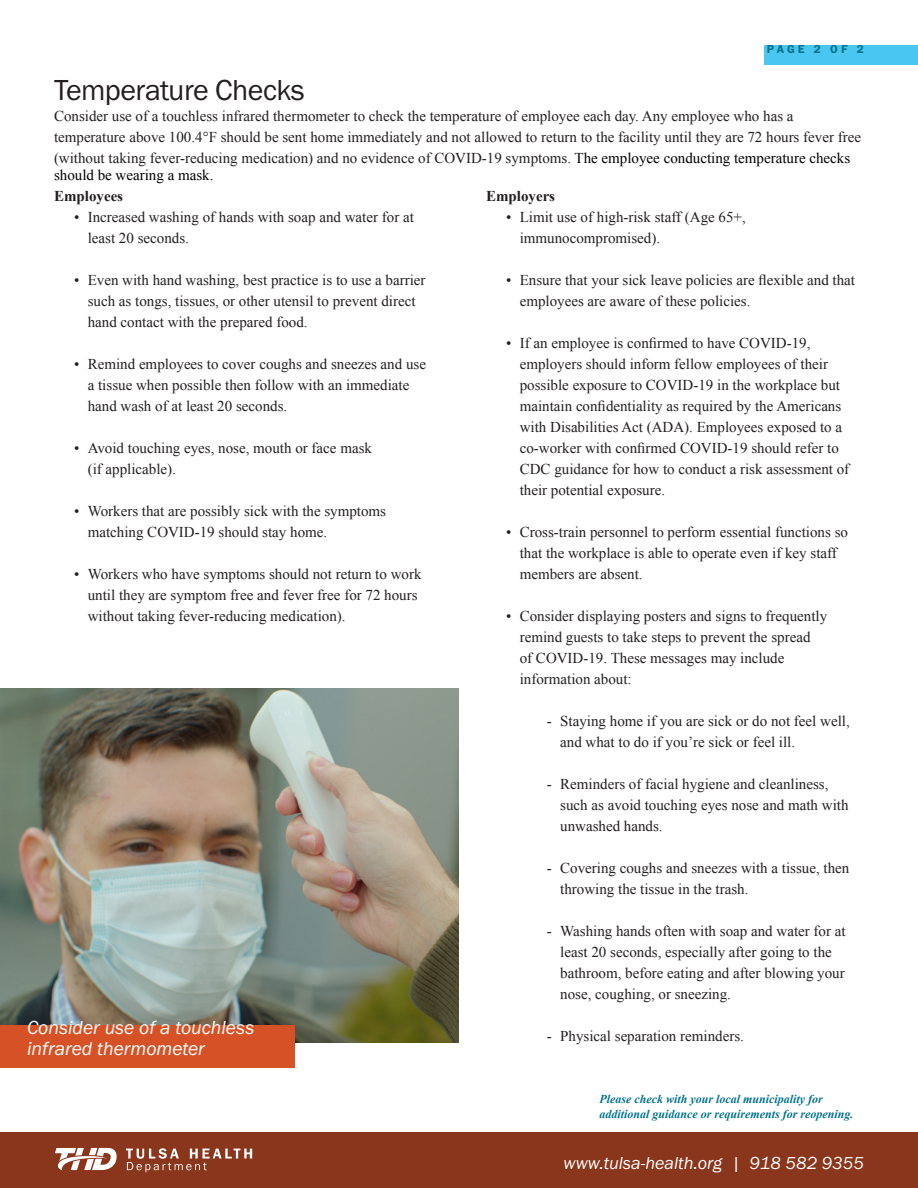
<style>
.page{position:relative;width:918px;height:1188px;background:#fff}
.page>*{position:absolute;margin:0;border:0;box-sizing:border-box;transform-origin:0 0}
.t1{font:30px "Franklin Gothic URW Boo";letter-spacing:-.015em;color:#231f20}
.t2{font:19.5px/21px "Franklin Gothic URW Boo Ita";color:#fff}
.t3{font:18px "Franklin Gothic URW Boo Ita";color:#fff}
.t4{font:15px/21px "Times New Roman";color:#231f20}
.t5{font:15px "Times New Roman";color:#000}
.t6{font:700 15px "Times New Roman";color:#231f20}
.t7{font:italic 700 12px/15px "Times New Roman";color:#03738c}
.t8{font:12px "Franklin Gothic URW Dem";letter-spacing:.25em;color:#03738c}
.s1{color:#000}
</style>
<div class="page">
<div style="left:0;top:1133px;width:918px;height:55px;background:#8a361c"></div>
<div style="left:764px;top:46px;width:154px;height:19px;background:#4ac7f0"></div>
<svg style="left:55px;top:1148px;width:62px;height:23px"></svg>
<svg style="left:126px;top:1148px;width:126px;height:24px"></svg>
<img style="left:0;top:688px;width:459px;height:355px">
<div style="left:0;top:1025px;width:295px;height:43px;background:#d65226"></div>
<p class="t8" style="left:767px;top:42px;width:99px">PAGE 2 OF 2</p>
<p class="t1" style="left:54px;top:72px;width:252px">Temperature Checks</p>
<p class="t4" style="left:54px;top:106px;width:809px">Consider use of a touchless infrared thermometer to check the temperature of employee each day. Any employee who has a temperature above 100.4°F should be sent home immediately and not allowed to return to the facility until they are 72 hours fever free (without taking fever-reducing medication) and no evidence of COVID-19 symptoms. <span class="s1">The employee conducting temperature checks</span></p>
<p class="t5" style="left:54px;top:165px;width:161px">should be wearing a mask.</p>
<p class="t6" style="left:54px;top:186px;width:71px">Employees</p>
<p class="t4" style="left:88px;top:206px;width:328px;text-indent:-14px">• Increased washing of hands with soap and water for at least 20 seconds.</p>
<p class="t4" style="left:88px;top:269px;width:339px;text-indent:-14px">• Even with hand washing, best practice is to use a barrier such as tongs, tissues, or other utensil to prevent direct hand contact with the prepared food.</p>
<p class="t4" style="left:88px;top:353px;width:340px;text-indent:-14px">• Remind employees to cover coughs and sneezes and use a tissue when possible then follow with an immediate hand wash of at least 20 seconds.</p>
<p class="t4" style="left:88px;top:437px;width:286px;text-indent:-14px">• Avoid touching eyes, nose, mouth or face mask (if applicable).</p>
<p class="t4" style="left:88px;top:500px;width:300px;text-indent:-14px">• Workers that are possibly sick with the symptoms matching COVID-19 should stay home.</p>
<p class="t4" style="left:88px;top:563px;width:335px;text-indent:-14px">• Workers who have symptoms should not return to work until they are symptom free and fever free for 72 hours without taking fever-reducing medication).</p>
<p class="t2" style="left:27px;top:1017px;width:229px">Consider use of a touchless infrared thermometer</p>
<p class="t6" style="left:486px;top:185px;width:71px">Employers</p>
<p class="t4" style="left:520px;top:206px;width:228px;text-indent:-14px">• Limit use of high-risk staff (Age 65+, immunocompromised).</p>
<p class="t4" style="left:520px;top:269px;width:337px;text-indent:-14px">• Ensure that your sick leave policies are flexible and that employees are aware of these policies.</p>
<p class="t4" style="left:520px;top:332px;width:331px;text-indent:-14px">• If an employee is confirmed to have COVID-19, employers should inform fellow employees of their possible exposure to COVID-19 in the workplace but maintain confidentiality as required by the Americans with Disabilities Act (ADA). Employees exposed to a co-worker with confirmed COVID-19 should refer to CDC guidance for how to conduct a risk assessment of their potential exposure.</p>
<p class="t4" style="left:520px;top:521px;width:330px;text-indent:-14px">• Cross-train personnel to perform essential functions so that the workplace is able to operate even if key staff members are absent.</p>
<p class="t4" style="left:520px;top:605px;width:309px;text-indent:-14px">• Consider displaying posters and signs to frequently remind guests to take steps to prevent the spread<br>of COVID-19. These messages may include information about:</p>
<p class="t4" style="left:560px;top:710px;width:291px;text-indent:-14px">- Staying home if you are sick or do not feel well, and what to do if you’re sick or feel ill.</p>
<p class="t4" style="left:560px;top:773px;width:290px;text-indent:-14px">- Reminders of facial hygiene and cleanliness, such as avoid touching eyes nose and math with unwashed hands.</p>
<p class="t4" style="left:560px;top:857px;width:291px;text-indent:-14px">- Covering coughs and sneezes with a tissue, then throwing the tissue in the trash.</p>
<p class="t4" style="left:560px;top:920px;width:287px;text-indent:-14px">- Washing hands often with soap and water for at least 20 seconds, especially after going to the bathroom, before eating and after blowing your nose, coughing, or sneezing.</p>
<p class="t4" style="left:547px;top:1025px;width:199px">- Physical separation reminders.</p>
<p class="t7" style="left:599px;top:1091px;width:256px">Please check with your local municipality for additional guidance or requirements for reopening.</p>
<p class="t3" style="left:564px;top:1151px;width:302px">www.tulsa-health.org | 918 582 9355</p>
</div>
